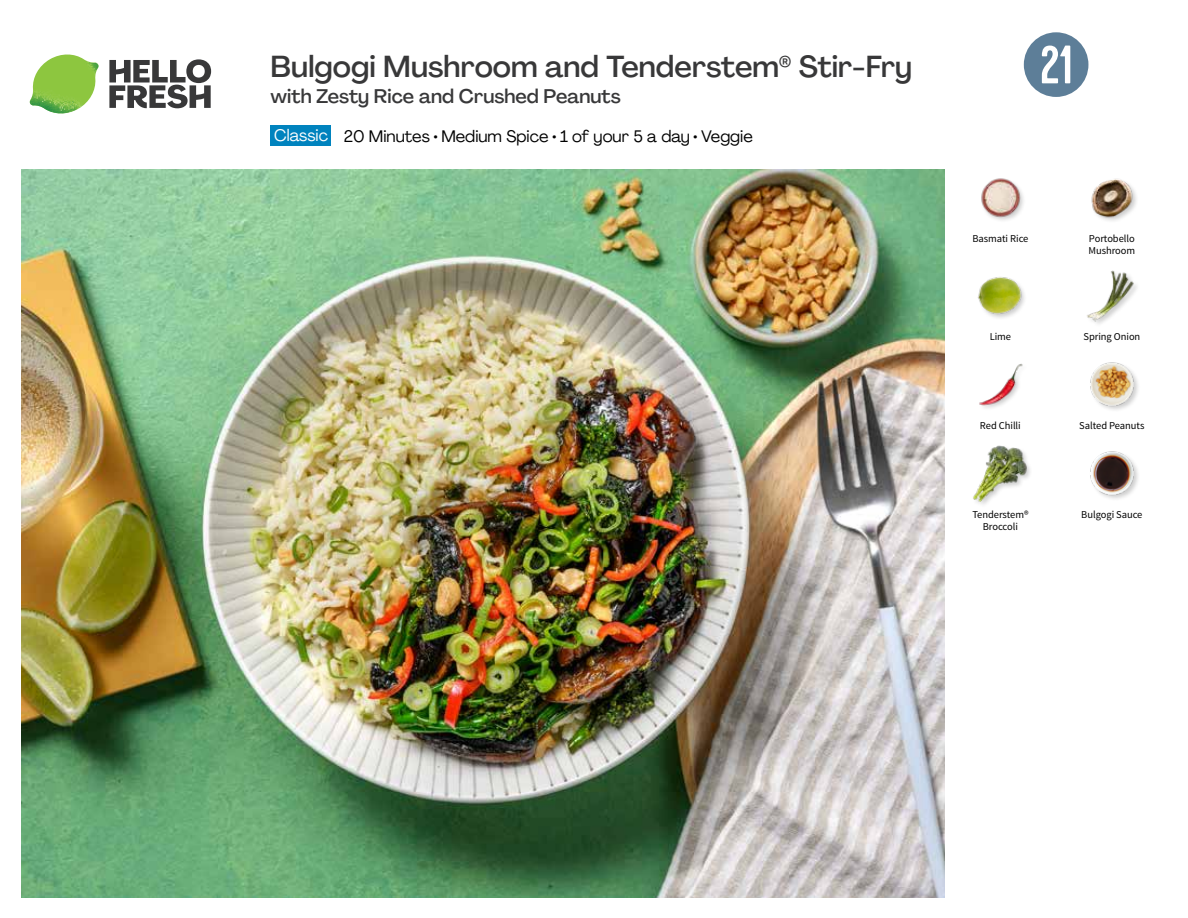
<style>
.page{position:relative;width:1188px;height:918px;background:#fff}
.page>*{position:absolute;margin:0;border:0;box-sizing:border-box;transform-origin:0 0}
.t1{font:54px "Kapra";color:#fff}
.t2{font:500 30px "Agrandir";color:#383839}
.t3{font:500 19.5px "Agrandir";color:#383839}
.t4{font:16.5px "Agrandir";color:#000}
.t5{font:16.5px "Agrandir";color:#fff}
.t6{font:10.5px/12px "Source Sans Pro";letter-spacing:-.005em;color:#000}
.s1{font-family:"Source Sans Pro";font-weight:400}
</style>
<div class="page">
<svg style="left:109px;top:59px;width:102px;height:49px"></svg>
<img style="left:30px;top:55px;width:69px;height:59px">
<img style="left:21px;top:170px;width:924px;height:728px">
<div style="left:271px;top:126px;width:60px;height:20px;background:#0083be"></div>
<img style="left:979px;top:363px;width:44px;height:45px">
<img style="left:973px;top:445px;width:56px;height:57px">
<img style="left:1090px;top:451px;width:48px;height:48px">
<img style="left:1090px;top:362px;width:48px;height:48px">
<img style="left:981px;top:178px;width:43px;height:43px">
<img style="left:977px;top:277px;width:48px;height:41px">
<img style="left:1087px;top:270px;width:50px;height:54px">
<img style="left:1091px;top:178px;width:46px;height:43px">
<svg style="left:1023px;top:32px;width:66px;height:65px"></svg>
<h2 class="t2" style="left:271px;top:48px;width:643px">Bulgogi Mushroom and Tenderstem<span class="s1">®</span> Stir-Fry</h2>
<h3 class="t3" style="left:271px;top:84px;width:352px">with Zesty Rice and Crushed Peanuts</h3>
<h3 class="t5" style="left:274px;top:125px;width:55px">Classic</h3>
<h3 class="t4" style="left:344px;top:126px;width:411px">20 Minutes • Medium Spice • 1 of your 5 a day • Veggie</h3>
<h1 class="t1" style="left:1040px;top:34px;width:34px">21</h1>
<p class="t6" style="left:972px;top:232px;width:58px">Basmati Rice</p>
<p class="t6" style="left:1089px;top:232px;width:48px">Portobello<br>Mushroom</p>
<p class="t6" style="left:990px;top:331px;width:23px">Lime</p>
<p class="t6" style="left:1083px;top:331px;width:58px">Spring Onion</p>
<p class="t6" style="left:980px;top:419px;width:42px">Red Chilli</p>
<p class="t6" style="left:1079px;top:419px;width:67px">Salted Peanuts</p>
<p class="t6" style="left:972px;top:508px;width:58px">Tenderstem®</p>
<p class="t6" style="left:1081px;top:508px;width:63px">Bulgogi Sauce</p>
<p class="t6" style="left:983px;top:520px;width:37px">Broccoli</p>
</div>
